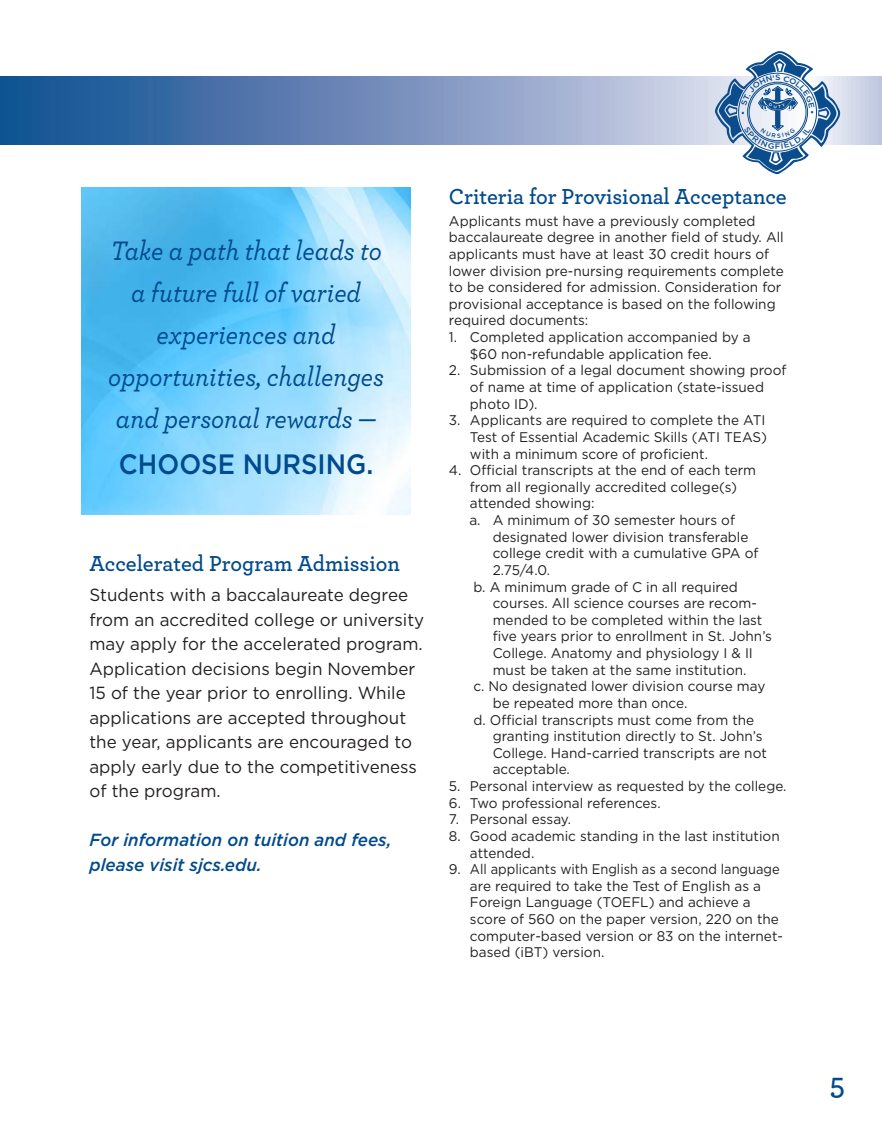
<style>
.page{position:relative;width:882px;height:1134px;background:#fff}
.page>*{position:absolute;margin:0;border:0;box-sizing:border-box;transform-origin:0 0}
.t1{font:600 31.5px "Archer";color:#004a8d}
.t2{font:italic 500 28px/42px "Archer";color:#004a8d;text-align:center;scale:.92 1}
.t3{font:600 22.75px "Archer";color:#004a8d}
.t4{font:17.5px/24.5px "Gotham";color:#231f20}
.t5{font:italic 500 17.5px/24.5px "Gotham";color:#004a8d}
.t6{font:14px/16.6px "Gotham";color:#231f20}
.t7{font:500 7.88px "Gotham";color:#0b4c8c;scale:1.1 1}
.s1{font-family:"Gotham";font-style:normal}
</style>
<div class="page">
<svg style="left:0;top:76px;width:882px;height:69px;background:#7390bc"></svg>
<img style="left:81px;top:187px;width:330px;height:327px">
<svg style="left:715px;top:51px;width:125px;height:123px"></svg>
<p class="t2" style="left:110px;top:228px;width:297px">Take a path that leads to a future full of varied</p>
<p class="t2" style="left:157px;top:312px;width:196px">experiences and</p>
<p class="t2" style="left:108px;top:354px;width:301px">opportunities, challenges</p>
<p class="t2" style="left:116px;top:394px;width:284px;line-height:45.5px;text-align:left">and personal rewards —<br><span class="s1">CHOOSE NURSING.</span></p>
<p class="t3" style="left:89px;top:547px;width:312px">Accelerated Program Admission</p>
<p class="t4" style="left:89px;top:582px;width:336px">Students with a baccalaureate degree from an accredited college or university may apply for the accelerated program.<br>Application decisions begin November 15 of the year prior to enrolling. While applications are accepted throughout the year, applicants are encouraged to apply early due to the competitiveness of the program.</p>
<p class="t5" style="left:89px;top:827px;width:304px">For information on tuition and fees, please visit sjcs.edu.</p>
<p class="t7" style="left:775px;top:72px;width:7px">S</p>
<p class="t7" style="left:775px;top:141px;width:7px">F</p>
<p class="t3" style="left:449px;top:179px;width:339px">Criteria for Provisional Acceptance</p>
<p class="t6" style="left:449px;top:212px;width:336px">Applicants must have a previously completed baccalaureate degree in another field of study. All applicants must have at least 30 credit hours of lower division pre-nursing requirements complete to be considered for admission. Consideration for provisional acceptance is based on the following required documents:</p>
<p class="t6" style="left:449px;top:329px;width:303px">1. Completed application accompanied by a</p>
<p class="t6" style="left:470px;top:345px;width:243px">$60 non-refundable application fee.</p>
<p class="t6" style="left:449px;top:362px;width:339px">2. Submission of a legal document showing proof</p>
<p class="t6" style="left:470px;top:378px;width:296px">of name at time of application (state-issued</p>
<p class="t6" style="left:470px;top:395px;width:69px">photo ID).</p>
<p class="t6" style="left:449px;top:412px;width:318px">3. Applicants are required to complete the ATI</p>
<p class="t6" style="left:470px;top:428px;width:299px">Test of Essential Academic Skills (ATI TEAS)</p>
<p class="t6" style="left:470px;top:445px;width:240px">with a minimum score of proficient.</p>
<p class="t6" style="left:449px;top:462px;width:309px">4. Official transcripts at the end of each term</p>
<p class="t6" style="left:470px;top:478px;width:269px">from all regionally accredited college(s)</p>
<p class="t6" style="left:470px;top:495px;width:126px">attended showing:</p>
<p class="t6" style="left:469px;top:511px;width:267px">a. A minimum of 30 semester hours of</p>
<p class="t6" style="left:493px;top:528px;width:257px">designated lower division transferable</p>
<p class="t6" style="left:493px;top:545px;width:267px">college credit with a cumulative GPA of</p>
<p class="t6" style="left:493px;top:561px;width:59px">2.75/4.0.</p>
<p class="t6" style="left:473px;top:578px;width:266px">b. A minimum grade of C in all required</p>
<p class="t6" style="left:493px;top:595px;width:266px">courses. All science courses are recom-</p>
<p class="t6" style="left:493px;top:611px;width:271px">mended to be completed within the last</p>
<p class="t6" style="left:493px;top:628px;width:281px">five years prior to enrollment in St. John’s</p>
<p class="t6" style="left:493px;top:644px;width:262px">College. Anatomy and physiology I &amp; II</p>
<p class="t6" style="left:493px;top:661px;width:255px">must be taken at the same institution.</p>
<p class="t6" style="left:473px;top:678px;width:293px">c. No designated lower division course may</p>
<p class="t6" style="left:493px;top:694px;width:196px">be repeated more than once.</p>
<p class="t6" style="left:473px;top:711px;width:282px">d. Official transcripts must come from the</p>
<p class="t6" style="left:493px;top:728px;width:271px">granting institution directly to St. John’s</p>
<p class="t6" style="left:493px;top:744px;width:276px">College. Hand-carried transcripts are not</p>
<p class="t6" style="left:493px;top:761px;width:79px">acceptable.</p>
<p class="t6" style="left:449px;top:777px;width:339px">5. Personal interview as requested by the college.</p>
<p class="t6" style="left:449px;top:794px;width:213px">6. Two professional references.</p>
<p class="t6" style="left:449px;top:811px;width:124px">7. Personal essay.</p>
<p class="t6" style="left:449px;top:827px;width:332px">8. Good academic standing in the last institution</p>
<p class="t6" style="left:470px;top:844px;width:66px">attended.</p>
<p class="t6" style="left:449px;top:861px;width:332px">9. All applicants with English as a second language</p>
<p class="t6" style="left:470px;top:877px;width:293px">are required to take the Test of English as a</p>
<p class="t6" style="left:470px;top:894px;width:282px">Foreign Language (TOEFL) and achieve a</p>
<p class="t6" style="left:470px;top:910px;width:310px">score of 560 on the paper version, 220 on the</p>
<p class="t6" style="left:470px;top:927px;width:315px">computer-based version or 83 on the internet-</p>
<p class="t6" style="left:470px;top:944px;width:136px">based (iBT) version.</p>
<p class="t1" style="left:830px;top:1060px;width:17px">5</p>
</div>
